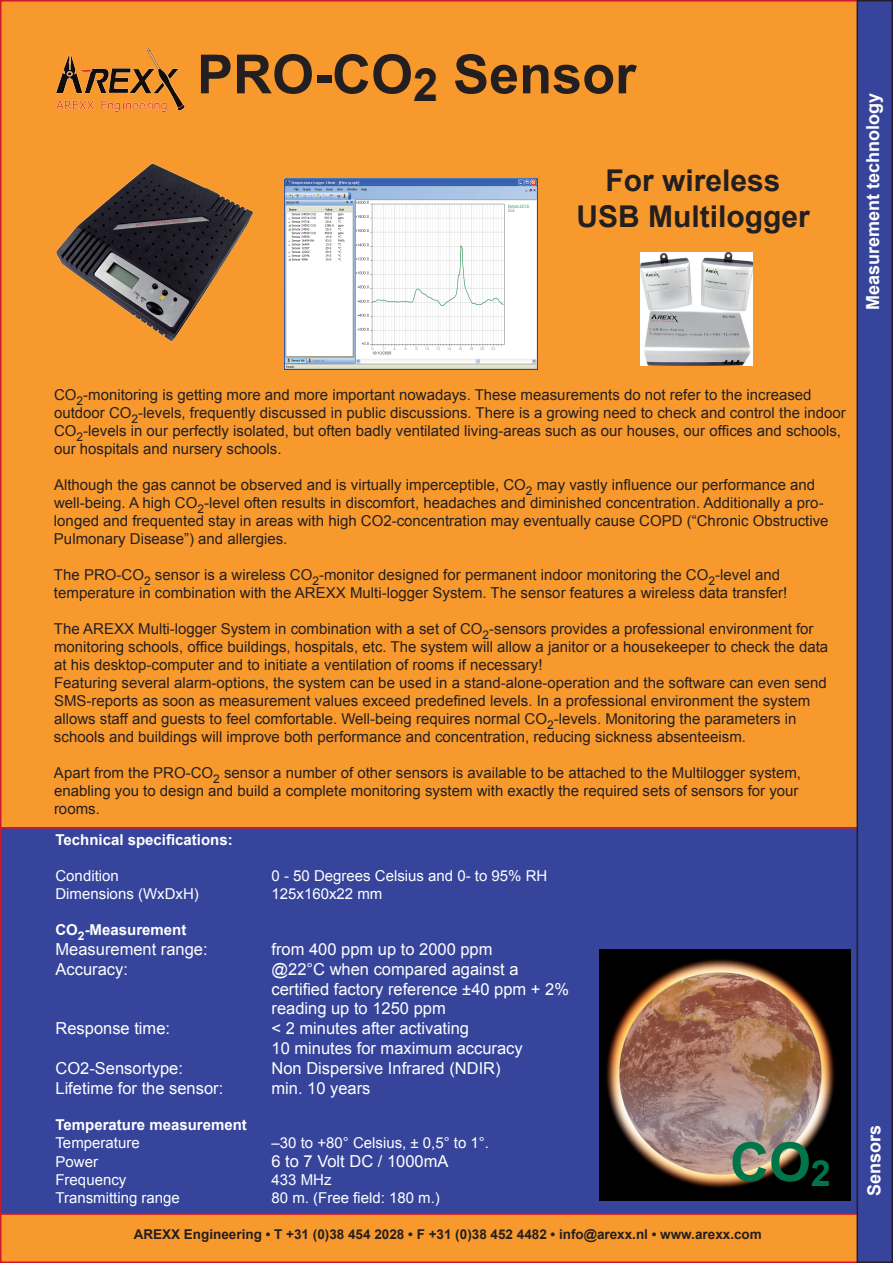
<style>
.page{position:relative;width:893px;height:1263px;background:#fff}
.page>*{position:absolute;margin:0;border:0;box-sizing:border-box;transform-origin:0 0}
.t1{font:700 54px "Arial";color:#231f20}
.t2{font:700 54px "Arial";color:#00754a}
.t3{font:700 30px/36px "Arial";color:#231f20;text-align:center}
.t4{font:700 18px "Arial";color:#fff}
.t5{font:16.5px/19.8px "Arial";color:#fff}
.t6{font:15px/18px "Arial";color:#231f20}
.t7{font:15px "Arial";color:#fff}
.t8{font:700 15px "Arial";color:#fff}
.t9{font:700 13.5px "Arial";color:#231f20}
</style>
<div class="page">
<div style="left:1px;top:1px;width:891px;height:1261px;background:#f8992d"></div>
<div style="left:1px;top:828px;width:885px;height:386px;background:#36449c"></div>
<div style="left:857px;top:1px;width:35px;height:1261px;background:#36449c"></div>
<div style="left:856px;top:0;width:37px;height:1263px;border:2px solid #231f20"></div>
<img style="left:55px;top:47px;width:130px;height:65px">
<img style="left:56px;top:163px;width:198px;height:179px">
<img style="left:640px;top:252px;width:113px;height:114px">
<img style="left:285px;top:179px;width:252px;height:190px">
<img style="left:600px;top:950px;width:250px;height:250px">
<h1 class="t1" style="left:197px;top:38px;width:441px">PRO-CO<sub>2</sub> Sensor</h1>
<h2 class="t3" style="left:576px;top:164px;width:235px">For wireless<br>USB Multilogger</h2>
<p class="t4" style="left:861px;top:310px;width:219px;rotate:-90deg">Measurement technology</p>
<p class="t6" style="left:54px;top:386px;width:793px">CO<sub>2</sub>-monitoring is getting more and more important nowadays. These measurements do not refer to the increased outdoor CO<sub>2</sub>-levels, frequently discussed in public discussions. There is a growing need to check and control the indoor CO<sub>2</sub>-levels in our perfectly isolated, but often badly ventilated living-areas such as our houses, our offices and schools, our hospitals and nursery schools.</p>
<p class="t6" style="left:54px;top:476px;width:776px">Although the gas cannot be observed and is virtually imperceptible, CO<sub>2</sub> may vastly influence our performance and well-being. A high CO<sub>2</sub>-level often results in discomfort, headaches and diminished concentration. Additionally a pro&shy;longed and frequented stay in areas with high CO2-concentration may eventually cause COPD (“Chronic Obstructive Pulmonary Disease”) and allergies.</p>
<p class="t6" style="left:54px;top:566px;width:735px">The PRO-CO<sub>2</sub> sensor is a wireless CO<sub>2</sub>-monitor designed for permanent indoor monitoring the CO<sub>2</sub>-level and temperature in combination with the AREXX Multi-logger System. The sensor features a wireless data transfer!</p>
<p class="t6" style="left:54px;top:620px;width:776px">The AREXX Multi-logger System in combination with a set of CO<sub>2</sub>-sensors provides a professional environment for monitoring schools, office buildings, hospitals, etc. The system will allow a janitor or a housekeeper to check the data at his desktop-computer and to initiate a ventilation of rooms if necessary!<br>Featuring several alarm-options, the system can be used in a stand-alone-operation and the software can even send SMS-reports as soon as measurement values exceed predefined levels. In a professional environment the system allows staff and guests to feel comfortable. Well-being requires normal CO<sub>2</sub>-levels. Monitoring the parameters in schools and buildings will improve both performance and concentration, reducing sickness absenteeism.</p>
<p class="t6" style="left:54px;top:764px;width:748px">Apart from the PRO-CO<sub>2</sub> sensor a number of other sensors is available to be attached to the Multilogger system, enabling you to design and build a complete monitoring system with exactly the required sets of sensors for your rooms.</p>
<p class="t8" style="left:55px;top:830px;width:179px">Technical specifications:</p>
<p class="t7" style="left:55px;top:866px;width:65px">Condition</p>
<p class="t7" style="left:271px;top:866px;width:277px">0 - 50 Degrees Celsius and 0- to 95% RH</p>
<p class="t7" style="left:55px;top:884px;width:145px">Dimensions (WxDxH)</p>
<p class="t7" style="left:271px;top:884px;width:112px">125x160x22 mm</p>
<p class="t8" style="left:55px;top:920px;width:132px">CO<sub>2</sub>-Measurement</p>
<p class="t5" style="left:55px;top:939px;width:154px">Measurement range:</p>
<p class="t5" style="left:271px;top:939px;width:223px">from 400 ppm up to 2000 ppm</p>
<p class="t5" style="left:55px;top:959px;width:74px">Accuracy:</p>
<p class="t5" style="left:271px;top:959px;width:299px">@22°C when compared against a certified factory reference ±40 ppm + 2% reading up to 1250 ppm</p>
<p class="t5" style="left:55px;top:1018px;width:116px">Response time:</p>
<p class="t5" style="left:271px;top:1018px;width:253px">&lt; 2 minutes after activating<br>10 minutes for maximum accuracy</p>
<p class="t5" style="left:55px;top:1058px;width:129px">CO2-Sensortype:</p>
<p class="t5" style="left:271px;top:1058px;width:231px">Non Dispersive Infrared (NDIR)</p>
<p class="t5" style="left:55px;top:1078px;width:169px">Lifetime for the sensor:</p>
<p class="t5" style="left:271px;top:1078px;width:101px">min. 10 years</p>
<p class="t8" style="left:55px;top:1114px;width:193px">Temperature measurement</p>
<p class="t7" style="left:55px;top:1132px;width:86px">Temperature</p>
<p class="t7" style="left:271px;top:1132px;width:219px">–30 to +80° Celsius, ± 0,5° to 1°.</p>
<p class="t7" style="left:55px;top:1152px;width:44px">Power</p>
<p class="t5" style="left:271px;top:1152px;width:179px">6 to 7 Volt DC / 1000mA</p>
<p class="t7" style="left:55px;top:1170px;width:72px">Frequency</p>
<p class="t7" style="left:271px;top:1170px;width:62px">433 MHz</p>
<p class="t7" style="left:55px;top:1188px;width:126px">Transmitting range</p>
<p class="t7" style="left:271px;top:1188px;width:170px">80 m. (Free field: 180 m.)</p>
<h1 class="t2" style="left:730px;top:1126px;width:103px">CO<sub>2</sub></h1>
<p class="t9" style="left:134px;top:1225px;width:630px">AREXX Engineering • T +31 (0)38 454 2028 • F +31 (0)38 452 4482 • info@arexx.nl • www.arexx.com</p>
<p class="t4" style="left:862px;top:1196px;width:73px;rotate:-90deg">Sensors</p>
</div>
